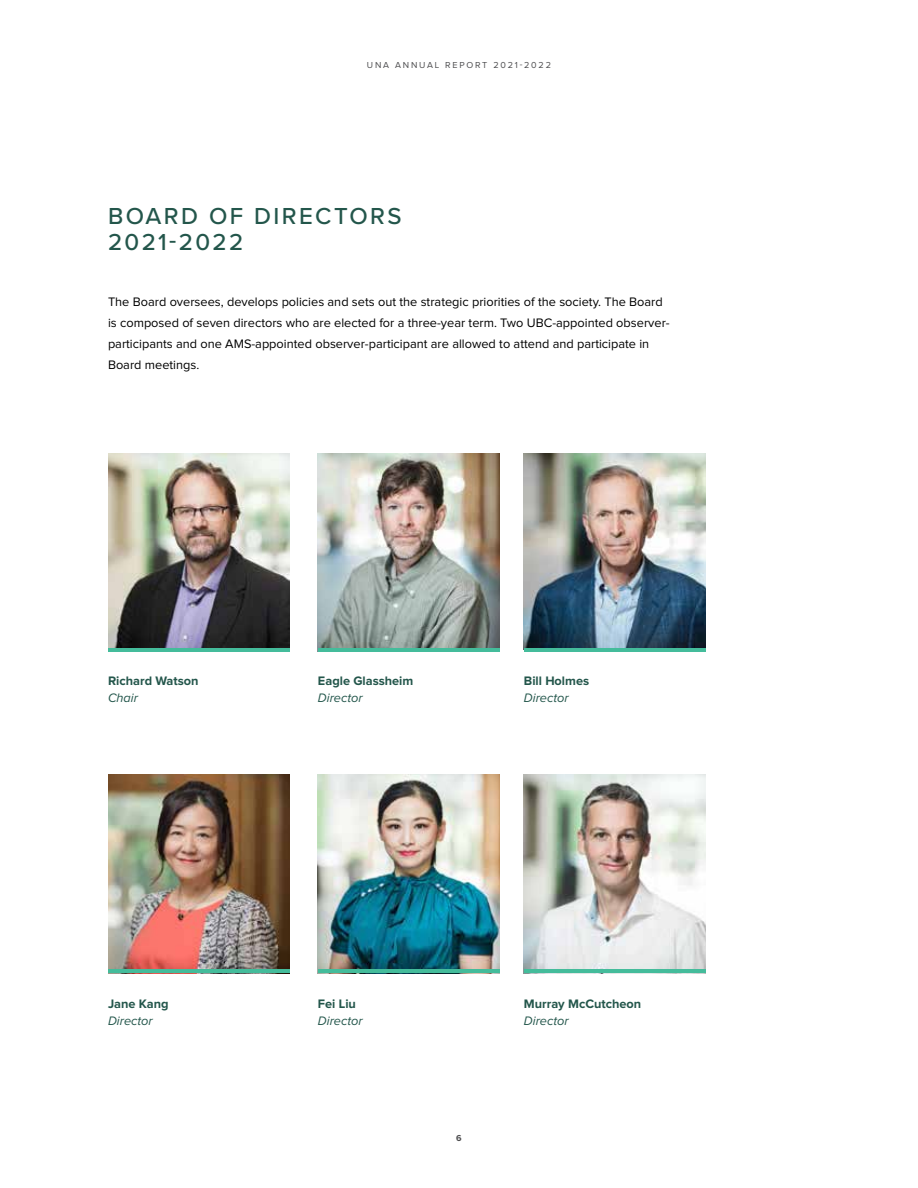
<style>
.page{position:relative;width:918px;height:1188px;background:#fff}
.page>*{position:absolute;margin:0;border:0;box-sizing:border-box;transform-origin:0 0}
.t1{font:500 24px/25.5px "Proxima Nova";letter-spacing:.1em;color:#23564b}
.t2{font:12.75px/21px "Proxima Nova";color:#000}
.t3{font:700 12.75px "Proxima Nova";color:#23564b}
.t4{font:italic 12.75px "Proxima Nova";color:#23564b}
.t5{font:9px "Proxima Nova";letter-spacing:.2em;color:#4d4d4f}
.t6{font:700 9px "Proxima Nova";color:#4d4d4f}
</style>
<div class="page">
<img style="left:108px;top:454px;width:182px;height:195px">
<img style="left:108px;top:775px;width:182px;height:195px">
<img style="left:318px;top:454px;width:182px;height:195px">
<img style="left:318px;top:775px;width:182px;height:195px">
<img style="left:524px;top:454px;width:182px;height:195px">
<img style="left:524px;top:775px;width:182px;height:195px">
<hr style="left:108px;top:970px;width:182px;height:3px;background:#44bc9b">
<hr style="left:108px;top:649px;width:182px;height:3px;background:#44bc9b">
<hr style="left:318px;top:970px;width:182px;height:3px;background:#44bc9b">
<hr style="left:318px;top:649px;width:182px;height:3px;background:#44bc9b">
<hr style="left:524px;top:970px;width:182px;height:3px;background:#44bc9b">
<hr style="left:524px;top:649px;width:182px;height:3px;background:#44bc9b">
<p class="t5" style="left:367px;top:61px;width:186px">UNA ANNUAL REPORT 2021-2022</p>
<h1 class="t1" style="left:108px;top:205px;width:295px">BOARD OF DIRECTORS<br>2021-2022</h1>
<p class="t2" style="left:108px;top:292px;width:563px">The Board oversees, develops policies and sets out the strategic priorities of the society. The Board is composed of seven directors who are elected for a three-year term. Two UBC-appointed observer&shy;participants and one AMS-appointed observer-participant are allowed to attend and participate in Board meetings.</p>
<p class="t3" style="left:108px;top:675px;width:92px">Richard Watson</p>
<p class="t4" style="left:108px;top:692px;width:32px">Chair</p>
<p class="t3" style="left:108px;top:999px;width:62px">Jane Kang</p>
<p class="t4" style="left:108px;top:1015px;width:46px">Director</p>
<p class="t3" style="left:318px;top:675px;width:97px">Eagle Glassheim</p>
<p class="t4" style="left:318px;top:692px;width:46px">Director</p>
<p class="t3" style="left:524px;top:675px;width:67px">Bill Holmes</p>
<p class="t4" style="left:524px;top:692px;width:46px">Director</p>
<p class="t3" style="left:318px;top:998px;width:40px">Fei Liu</p>
<p class="t4" style="left:318px;top:1015px;width:46px">Director</p>
<p class="t6" style="left:456px;top:1134px;width:7px">6</p>
<p class="t3" style="left:524px;top:998px;width:119px">Murray McCutcheon</p>
<p class="t4" style="left:524px;top:1015px;width:46px">Director</p>
</div>
